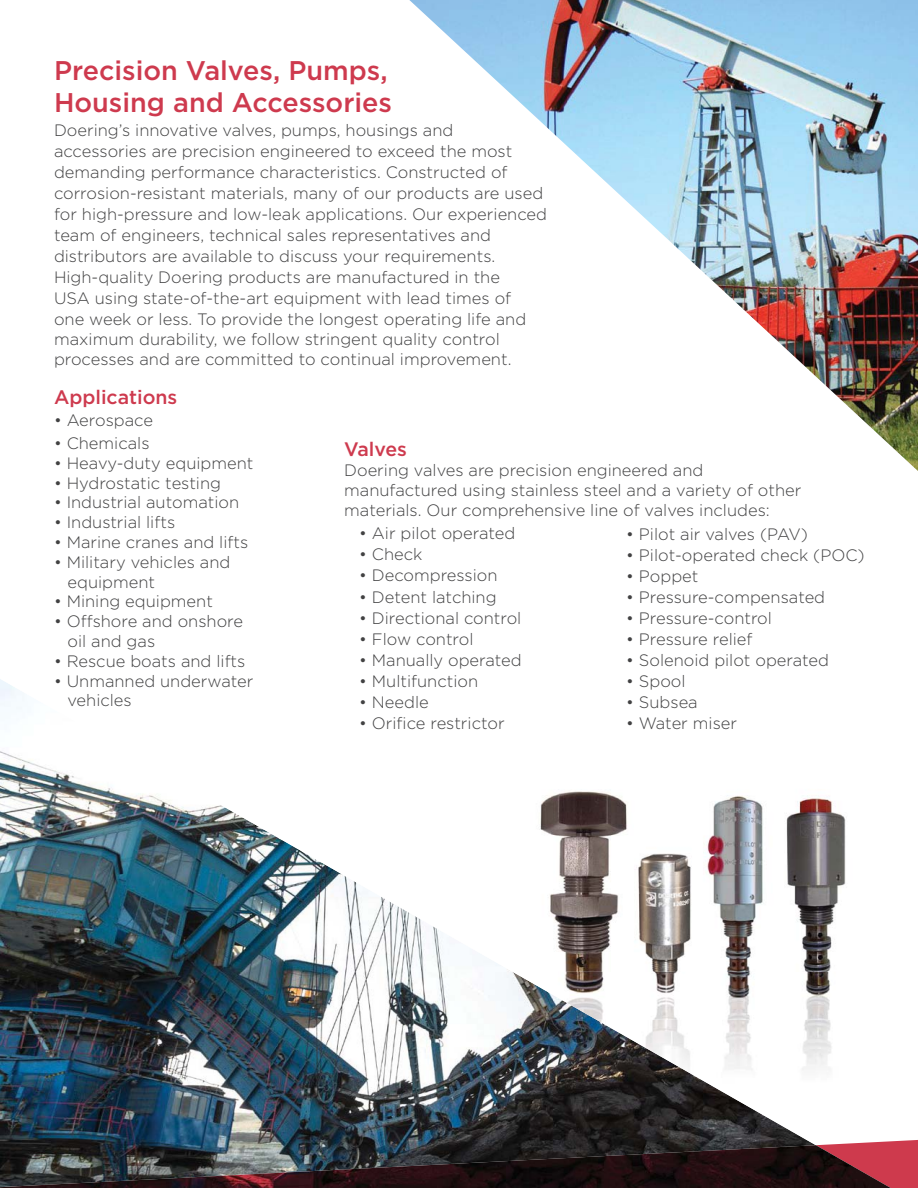
<style>
.page{position:relative;width:918px;height:1188px;background:#fff}
.page>*{position:absolute;margin:0;border:0;box-sizing:border-box;transform-origin:0 0}
.t1{font:500 27px/32.4px "Gotham";color:#ce3a4e}
.t2{font:500 19.5px "Gotham";color:#ce3a4e}
.t3{font:300 16.5px/20.9px "Gotham";color:#414142}
</style>
<div class="page">
<img style="left:816px;top:798px;width:30px;height:174px">
<img style="left:816px;top:1020px;width:16px;height:47px">
<img style="left:816px;top:972px;width:15px;height:48px">
<img style="left:0;top:679px;width:816px;height:466px">
<img style="left:409px;top:0;width:509px;height:471px">
<svg style="left:821px;top:1140px;width:97px;height:48px"></svg>
<img style="left:0;top:1145px;width:891px;height:43px">
<h1 class="t1" style="left:54px;top:56px;width:340px">Precision Valves, Pumps,<br>Housing and Accessories</h1>
<p class="t3" style="left:54px;top:121px;width:495px">Doering’s innovative valves, pumps, housings and accessories are precision engineered to exceed the most demanding performance characteristics. Constructed of corrosion-resistant materials, many of our products are used for high-pressure and low-leak applications. Our experienced team of engineers, technical sales representatives and distributors are available to discuss your requirements.<br>High-quality Doering products are manufactured in the<br>USA using state-of-the-art equipment with lead times of<br>one week or less. To provide the longest operating life and maximum durability, we follow stringent quality control processes and are committed to continual improvement.</p>
<p class="t2" style="left:54px;top:390px;width:125px">Applications</p>
<p class="t3" style="left:54px;top:411px;width:101px">• Aerospace</p>
<p class="t3" style="left:54px;top:434px;width:97px">• Chemicals</p>
<p class="t3" style="left:54px;top:454px;width:201px">• Heavy-duty equipment</p>
<p class="t3" style="left:54px;top:473px;width:169px">• Hydrostatic testing</p>
<p class="t3" style="left:54px;top:493px;width:187px">• Industrial automation</p>
<p class="t3" style="left:54px;top:513px;width:123px">• Industrial lifts</p>
<p class="t3" style="left:54px;top:533px;width:196px">• Marine cranes and lifts</p>
<p class="t3" style="left:67px;top:553px;width:164px;line-height:19.8px;text-indent:-13px">• Military vehicles and equipment</p>
<p class="t3" style="left:54px;top:592px;width:160px">• Mining equipment</p>
<p class="t3" style="left:67px;top:613px;width:177px;line-height:19.8px;text-indent:-13px">• Offshore and onshore oil and gas</p>
<p class="t3" style="left:54px;top:652px;width:193px">• Rescue boats and lifts</p>
<p class="t3" style="left:67px;top:672px;width:187px;line-height:19.8px;text-indent:-13px">• Unmanned underwater vehicles</p>
<p class="t2" style="left:344px;top:442px;width:64px">Valves</p>
<p class="t3" style="left:344px;top:462px;width:459px;line-height:19.8px">Doering valves are precision engineered and manufactured using stainless steel and a variety of other materials. Our comprehensive line of valves includes:</p>
<p class="t3" style="left:359px;top:524px;width:158px">• Air pilot operated</p>
<p class="t3" style="left:359px;top:545px;width:65px">• Check</p>
<p class="t3" style="left:359px;top:566px;width:140px">• Decompression</p>
<p class="t3" style="left:359px;top:587px;width:139px">• Detent latching</p>
<p class="t3" style="left:359px;top:608px;width:164px">• Directional control</p>
<p class="t3" style="left:359px;top:629px;width:116px">• Flow control</p>
<p class="t3" style="left:359px;top:650px;width:164px">• Manually operated</p>
<p class="t3" style="left:359px;top:671px;width:120px">• Multifunction</p>
<p class="t3" style="left:359px;top:692px;width:71px">• Needle</p>
<p class="t3" style="left:359px;top:713px;width:147px">• Orifice restrictor</p>
<p class="t3" style="left:626px;top:524px;width:183px">• Pilot air valves (PAV)</p>
<p class="t3" style="left:626px;top:545px;width:240px">• Pilot-operated check (POC)</p>
<p class="t3" style="left:626px;top:566px;width:74px">• Poppet</p>
<p class="t3" style="left:626px;top:587px;width:201px">• Pressure-compensated</p>
<p class="t3" style="left:626px;top:608px;width:147px">• Pressure-control</p>
<p class="t3" style="left:626px;top:629px;width:128px">• Pressure relief</p>
<p class="t3" style="left:626px;top:650px;width:204px">• Solenoid pilot operated</p>
<p class="t3" style="left:626px;top:671px;width:61px">• Spool</p>
<p class="t3" style="left:626px;top:692px;width:73px">• Subsea</p>
<p class="t3" style="left:626px;top:713px;width:112px">• Water miser</p>
</div>
